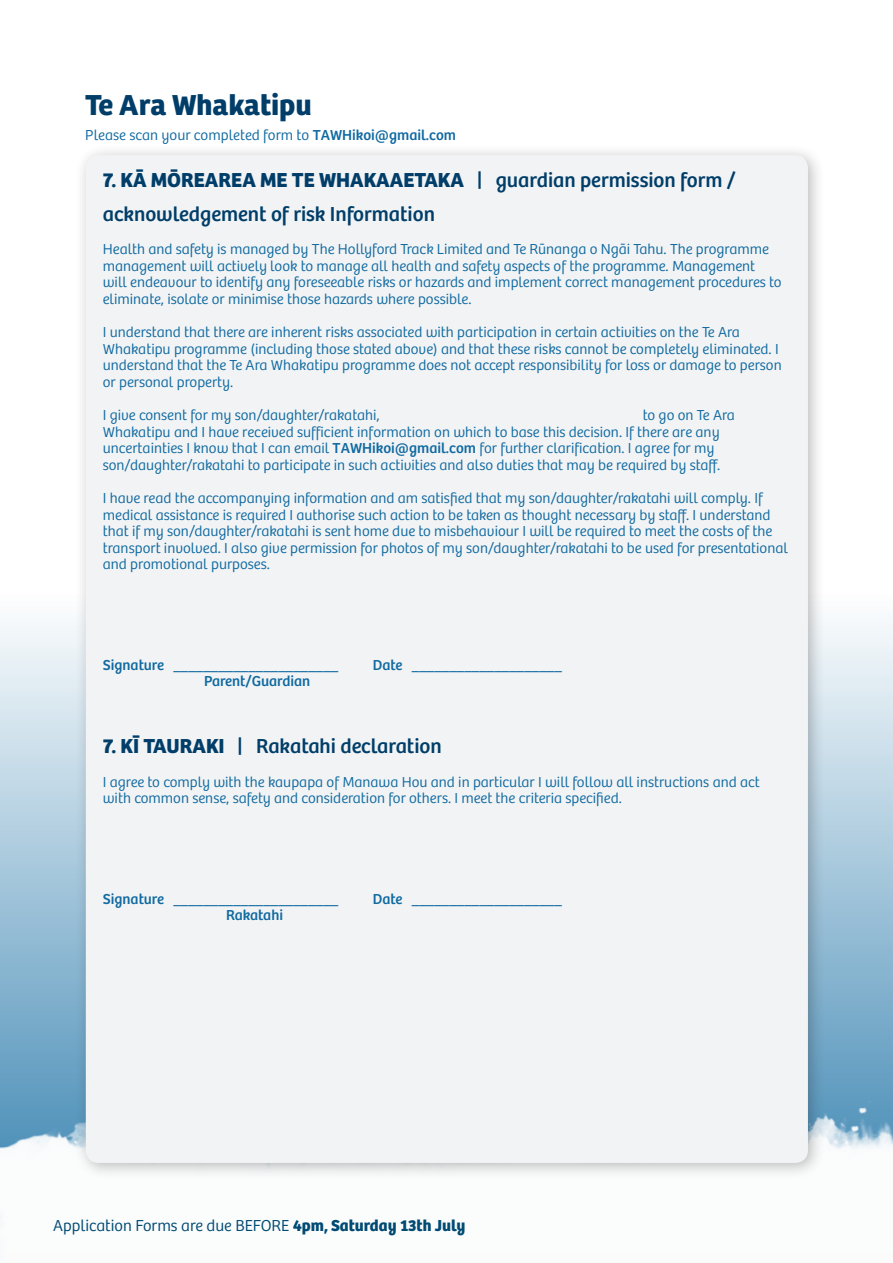
<style>
.page{position:relative;width:893px;height:1263px;background:#fff}
.page>*{position:absolute;margin:0;border:0;box-sizing:border-box;transform-origin:0 0}
.t1{font:700 30px "Bree";color:#003e69}
.t2{font:21px "Bree";color:#003e69}
.t3{font:700 21px "Bree";color:#003e69}
.t4{font:300 16.5px "Bree";color:#004a73}
.t5{font:300 15px/16.5px "Bree";color:#106aa1}
.t6{font:15px "Bree";color:#106aa1}
.s1{font-weight:400}
.s2{font-weight:700}
</style>
<div class="page">
<svg style="left:0;top:622px;width:893px;height:478px;background:#a9c9dd"></svg>
<img style="left:0;top:1100px;width:893px;height:49px">
<div style="left:74px;top:144px;width:751px;height:1036px;background:#231f20;opacity:.3"></div>
<div style="left:86px;top:155px;width:722px;height:1008px;background:#f2f3f4;border-radius:13px"></div>
<p class="t1" style="left:85px;top:87px;width:228px">Te Ara Whakatipu</p>
<p class="t5" style="left:85px;top:127px;width:372px">Please scan your completed form to <span class="s1">TAWHikoi@gmail.com</span></p>
<p class="t3" style="left:103px;top:168px;width:635px">7. KĀ MŌREAREA ME TE WHAKAAETAKA <span class="s1">| guardian permission form /</span></p>
<p class="t2" style="left:103px;top:201px;width:334px">acknowledgement of risk Information</p>
<p class="t5" style="left:103px;top:241px;width:680px">Health and safety is managed by The Hollyford Track Limited and Te Rūnanga o Ngāi Tahu. The programme management will actively look to manage all health and safety aspects of the programme. Management will endeavour to identify any foreseeable risks or hazards and implement correct management procedures to eliminate, isolate or minimise those hazards where possible.</p>
<p class="t5" style="left:103px;top:324px;width:680px">I understand that there are inherent risks associated with participation in certain activities on the Te Ara Whakatipu programme (including those stated above) and that these risks cannot be completely eliminated. I understand that the Te Ara Whakatipu programme does not accept responsibility for loss or damage to person or personal property.</p>
<p class="t5" style="left:103px;top:407px;width:278px">I give consent for my son/daughter/rakatahi,</p>
<p class="t5" style="left:643px;top:407px;width:94px">to go on Te Ara</p>
<p class="t5" style="left:103px;top:424px;width:619px">Whakatipu and I have received sufficient information on which to base this decision. If there are any uncertainties I know that I can email <span class="s1">TAWHikoi@gmail.com</span> for further clarification. I agree for my son/daughter/rakatahi to participate in such activities and also duties that may be required by staff.</p>
<p class="t5" style="left:103px;top:490px;width:687px">I have read the accompanying information and am satisfied that my son/daughter/rakatahi will comply. If medical assistance is required I authorise such action to be taken as thought necessary by staff. I understand that if my son/daughter/rakatahi is sent home due to misbehaviour I will be required to meet the costs of the transport involved. I also give permission for photos of my son/daughter/rakatahi to be used for presentational and promotional purposes.</p>
<p class="t6" style="left:103px;top:656px;width:237px">Signature ______________________</p>
<p class="t6" style="left:373px;top:656px;width:191px">Date ____________________</p>
<p class="t6" style="left:204px;top:672px;width:108px">Parent/Guardian</p>
<p class="t2" style="left:103px;top:734px;width:340px"><span class="s2">7. KĪ TAURAKI</span> | Rakatahi declaration</p>
<p class="t5" style="left:103px;top:774px;width:658px">I agree to comply with the kaupapa of Manawa Hou and in particular I will follow all instructions and act with common sense, safety and consideration for others. I meet the criteria specified.</p>
<p class="t6" style="left:103px;top:890px;width:237px">Signature ______________________</p>
<p class="t6" style="left:373px;top:890px;width:191px">Date ____________________</p>
<p class="t6" style="left:226px;top:907px;width:58px">Rakatahi</p>
<p class="t4" style="left:53px;top:1216px;width:414px">Application Forms are due BEFORE <span class="s2">4pm, Saturday 13th July</span></p>
</div>
